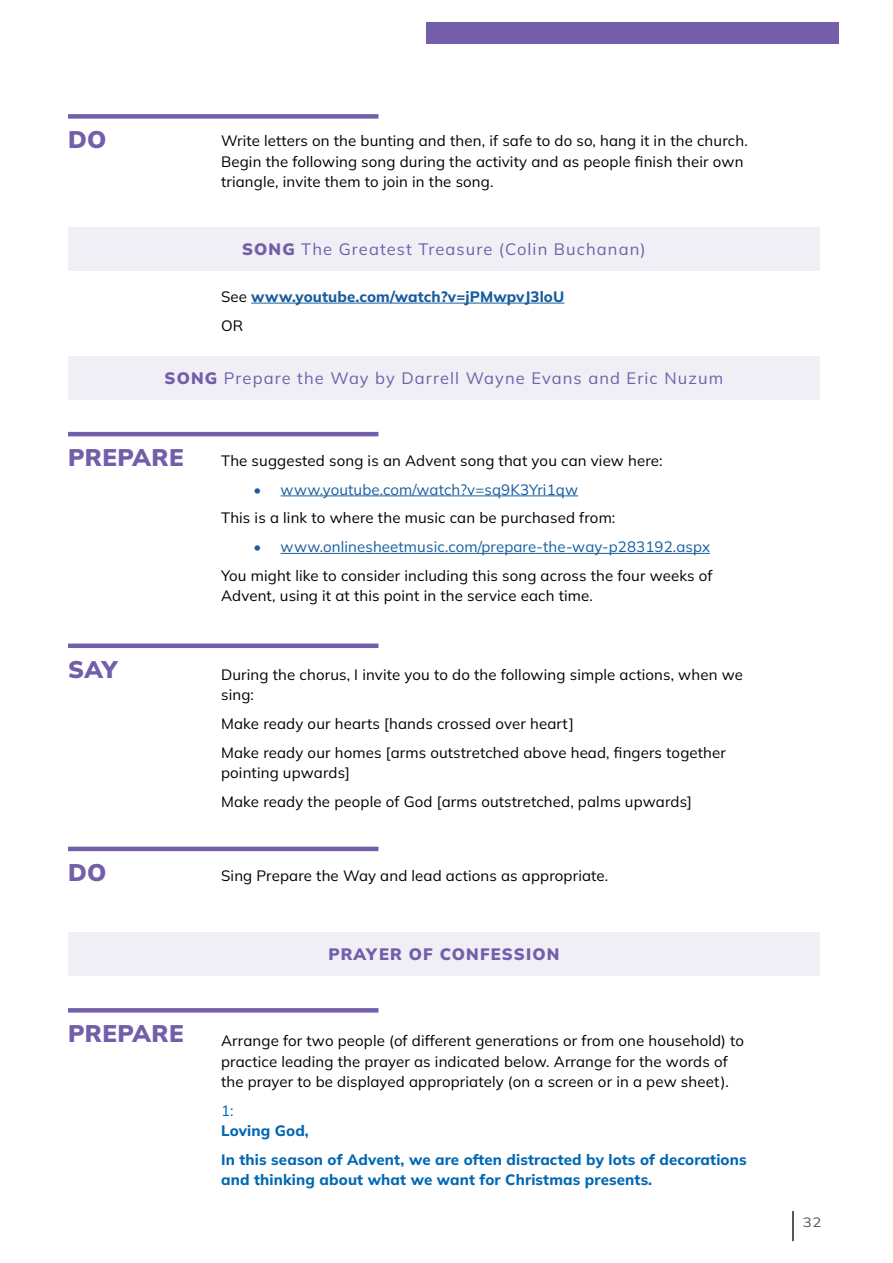
<style>
.page{position:relative;width:893px;height:1263px;background:#fff}
.page>*{position:absolute;margin:0;border:0;box-sizing:border-box;transform-origin:0 0}
.Heading_3{font:900 24px "Mulish";letter-spacing:.02em;color:#735fa9}
.Subtitle{font:16.5px "Mulish";letter-spacing:.07em;color:#735fa9}
.Subtitle-2{font:900 16.5px "Mulish";letter-spacing:.07em;color:#735fa9}
.t1{font:15px/20.2px "Mulish";letter-spacing:.01em;color:#000}
.t2{font:800 15px/20.2px "Mulish";letter-spacing:.01em;color:#0168b3}
.t3{font:15px "Mulish";letter-spacing:.01em;color:#175d9e}
.t4{font:800 15px "Mulish";letter-spacing:.01em;color:#175d9e}
.t5{font:13.5px "Mulish";color:#57585a;scale:1.1 1}
.s1{font-weight:900}
.s2{font-weight:400;color:#000}
.s3{font-weight:400}
</style>
<div class="page">
<hr style="left:792px;top:1212px;width:2px;height:51px;background:#57585a">
<div style="left:427px;top:22px;width:412px;height:22px;background:#735fa9"></div>
<div style="left:68px;top:643px;width:310px;height:5px;background:#735fa9"></div>
<hr style="left:68px;top:847px;width:310px;height:4px;background:#735fa9">
<svg style="left:68px;top:1008px;width:310px;height:4px"></svg>
<hr style="left:251px;top:303px;width:313px;height:1px;background:#175d9e">
<hr style="left:281px;top:495px;width:297px;height:1px;background:#175d9e">
<hr style="left:281px;top:553px;width:429px;height:1px;background:#175d9e">
<div style="left:68px;top:114px;width:310px;height:5px;background:#735fa9"></div>
<hr style="left:68px;top:432px;width:310px;height:4px;background:#735fa9">
<div style="left:68px;top:227px;width:752px;height:44px;background:#f1eff6"></div>
<div style="left:68px;top:356px;width:752px;height:44px;background:#f1eff6"></div>
<div style="left:68px;top:932px;width:752px;height:44px;background:#f1eff6"></div>
<p class="Heading_3" style="left:68px;top:124px;width:40px">DO</p>
<p class="t1" style="left:221px;top:130px;width:528px">Write letters on the bunting and then, if safe to do so, hang it in the church.<br>Begin the following song during the activity and as people finish their own triangle, invite them to join in the song.</p>
<p class="Subtitle" style="left:242px;top:238px;width:405px"><span class="s1">SONG</span> The Greatest Treasure (Colin Buchanan)</p>
<p class="t4" style="left:221px;top:286px;width:345px"><span class="s2">See</span> www.youtube.com/watch?v=jPMwpvJ3loU</p>
<p class="t1" style="left:221px;top:315px;width:24px">OR</p>
<p class="Subtitle" style="left:165px;top:367px;width:560px"><span class="s1">SONG</span> Prepare the Way by Darrell Wayne Evans and Eric Nuzum</p>
<p class="Heading_3" style="left:68px;top:441px;width:117px">PREPARE</p>
<p class="Heading_3" style="left:68px;top:653px;width:51px">SAY</p>
<p class="Heading_3" style="left:68px;top:856px;width:40px">DO</p>
<p class="Heading_3" style="left:68px;top:1017px;width:117px">PREPARE</p>
<p class="t1" style="left:221px;top:450px;width:443px">The suggested song is an Advent song that you can view here:</p>
<p class="t3" style="left:254px;top:479px;width:326px">• www.youtube.com/watch?v=sq9K3Yri1qw</p>
<p class="t1" style="left:221px;top:507px;width:396px">This is a link to where the music can be purchased from:</p>
<p class="t3" style="left:254px;top:537px;width:458px">• www.onlinesheetmusic.com/prepare-the-way-p283192.aspx</p>
<p class="t1" style="left:221px;top:565px;width:493px">You might like to consider including this song across the four weeks of<br>Advent, using it at this point in the service each time.</p>
<p class="t1" style="left:221px;top:664px;width:523px">During the chorus, I invite you to do the following simple actions, when we sing:</p>
<p class="t1" style="left:221px;top:713px;width:354px">Make ready our hearts [hands crossed over heart]</p>
<p class="t1" style="left:221px;top:742px;width:506px">Make ready our homes [arms outstretched above head, fingers together pointing upwards]</p>
<p class="t1" style="left:221px;top:791px;width:472px">Make ready the people of God [arms outstretched, palms upwards]</p>
<p class="t1" style="left:221px;top:865px;width:389px">Sing Prepare the Way and lead actions as appropriate.</p>
<p class="Subtitle-2" style="left:328px;top:943px;width:232px">PRAYER OF CONFESSION</p>
<p class="t1" style="left:221px;top:1030px;width:525px">Arrange for two people (of different generations or from one household) to practice leading the prayer as indicated below. Arrange for the words of the prayer to be displayed appropriately (on a screen or in a pew sheet).</p>
<p class="t2" style="left:221px;top:1100px;width:89px"><span class="s3">1:<br></span>Loving God,</p>
<p class="t2" style="left:221px;top:1149px;width:527px">In this season of Advent, we are often distracted by lots of decorations and thinking about what we want for Christmas presents.</p>
<p class="t5" style="left:803px;top:1213px;width:18px">32</p>
</div>
